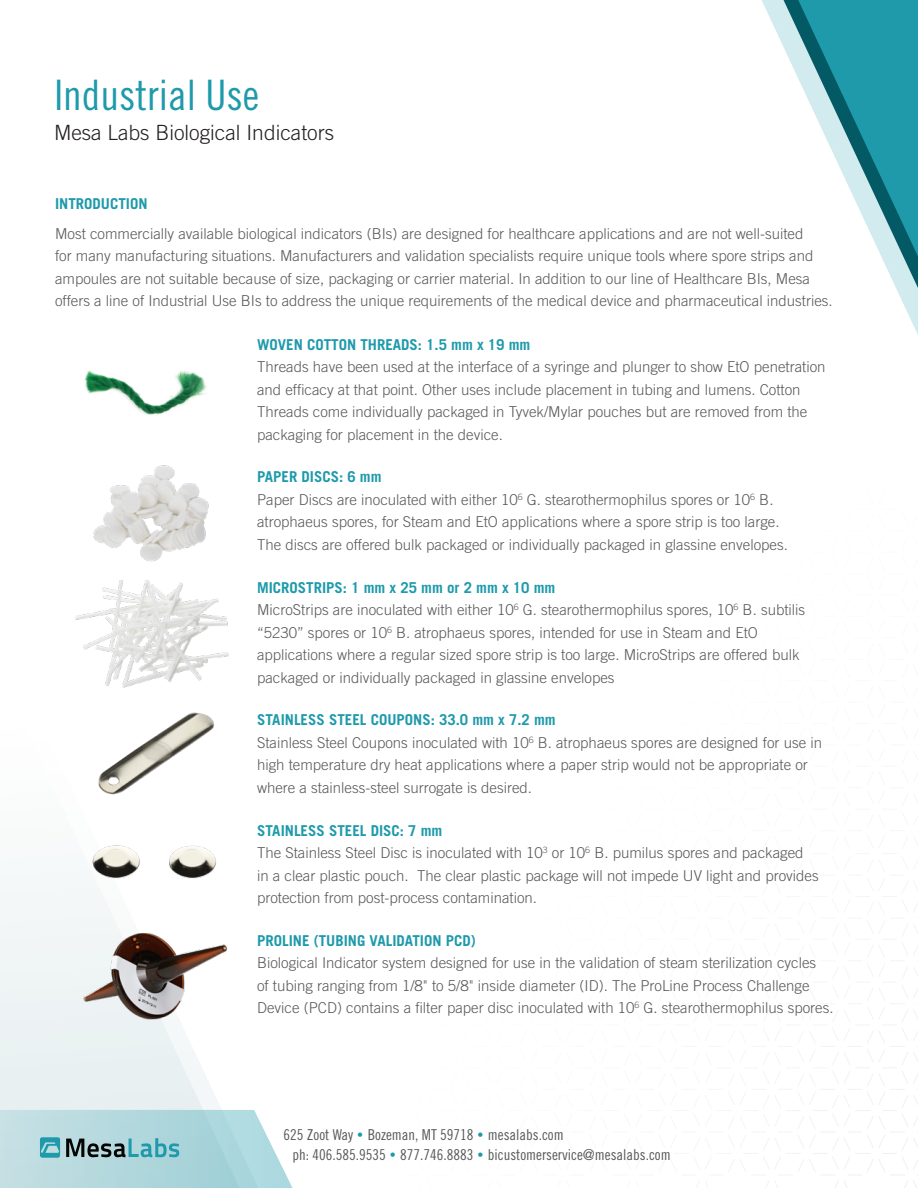
<style>
.page{position:relative;width:918px;height:1188px;background:#fff}
.page>*{position:absolute;margin:0;border:0;box-sizing:border-box;transform-origin:0 0}
.t1{font:42px "Trade Gothic Cond Eighteen";color:#1e9aab}
.t2{font:300 21px "Trade Gothic";color:#231f20}
.Body_Copy{font:300 15px/22.5px "Trade Gothic";color:#57585a}
.Subheads-no_space_af{font:700 15px "Trade Gothic";color:#1e9aab}
.t3{font:15px "Trade Gothic Cond Eighteen";color:#57585a}
.s1{font-size:12px;color:#1e9aab}
</style>
<div class="page">
<svg style="left:0;top:890px;width:222px;height:220px;fill:#eaf1f2"></svg>
<svg style="left:720px;top:1007px;width:198px;height:165px"></svg>
<svg style="left:762px;top:0;width:156px;height:335px"></svg>
<svg style="left:777px;top:0;width:141px;height:306px"></svg>
<svg style="left:0;top:1110px;width:293px;height:78px;background:#afd4d9"></svg>
<img style="left:39px;top:914px;width:189px;height:122px">
<img style="left:45px;top:845px;width:183px;height:89px">
<img style="left:98px;top:712px;width:116px;height:83px">
<img style="left:75px;top:465px;width:154px;height:223px">
<img style="left:85px;top:371px;width:122px;height:44px">
<p class="t1" style="left:54px;top:70px;width:207px">Industrial Use</p>
<p class="t2" style="left:54px;top:120px;width:281px">Mesa Labs Biological Indicators</p>
<p class="Subheads-no_space_af" style="left:55px;top:195px;width:94px">INTRODUCTION</p>
<p class="Body_Copy" style="left:55px;top:222px;width:779px">Most commercially available biological indicators (BIs) are designed for healthcare applications and are not well-suited<br>for many manufacturing situations. Manufacturers and validation specialists require unique tools where spore strips and ampoules are not suitable because of size, packaging or carrier material. In addition to our line of Healthcare BIs, Mesa offers a line of Industrial Use BIs to address the unique requirements of the medical device and pharmaceutical industries.</p>
<p class="Subheads-no_space_af" style="left:257px;top:335px;width:275px">WOVEN COTTON THREADS: 1.5 mm x 19 mm</p>
<p class="Body_Copy" style="left:257px;top:355px;width:570px">Threads have been used at the interface of a syringe and plunger to show EtO penetration and efficacy at that point. Other uses include placement in tubing and lumens. Cotton Threads come individually packaged in Tyvek/Mylar pouches but are removed from the packaging for placement in the device.</p>
<p class="Subheads-no_space_af" style="left:257px;top:468px;width:126px">PAPER DISCS: 6 mm</p>
<p class="Body_Copy" style="left:257px;top:488px;width:532px">Paper Discs are inoculated with either 10<sup>6</sup> G. stearothermophilus spores or 10<sup>6</sup> B. atrophaeus spores, for Steam and EtO applications where a spore strip is too large.<br>The discs are offered bulk packaged or individually packaged in glassine envelopes.</p>
<p class="Subheads-no_space_af" style="left:257px;top:578px;width:300px">MICROSTRIPS: 1 mm x 25 mm or 2 mm x 10 mm</p>
<p class="Body_Copy" style="left:257px;top:598px;width:550px">MicroStrips are inoculated with either 10<sup>6</sup> G. stearothermophilus spores, 10<sup>6</sup> B. subtilis “5230” spores or 10<sup>6</sup> B. atrophaeus spores, intended for use in Steam and EtO applications where a regular sized spore strip is too large. MicroStrips are offered bulk packaged or individually packaged in glassine envelopes</p>
<p class="Subheads-no_space_af" style="left:257px;top:711px;width:300px">STAINLESS STEEL COUPONS: 33.0 mm x 7.2 mm</p>
<p class="Body_Copy" style="left:257px;top:731px;width:566px">Stainless Steel Coupons inoculated with 10<sup>6</sup> B. atrophaeus spores are designed for use in high temperature dry heat applications where a paper strip would not be appropriate or where a stainless-steel surrogate is desired.</p>
<p class="Subheads-no_space_af" style="left:257px;top:821px;width:187px">STAINLESS STEEL DISC: 7 mm</p>
<p class="Body_Copy" style="left:257px;top:841px;width:563px">The Stainless Steel Disc is inoculated with 10<sup>3</sup> or 10<sup>6</sup> B. pumilus spores and packaged in a clear plastic pouch. The clear plastic package will not impede UV light and provides protection from post-process contamination.</p>
<p class="Subheads-no_space_af" style="left:257px;top:931px;width:220px">PROLINE (TUBING VALIDATION PCD)</p>
<p class="Body_Copy" style="left:257px;top:952px;width:578px">Biological Indicator system designed for use in the validation of steam sterilization cycles<br>of tubing ranging from 1/8" to 5/8" inside diameter (ID). The ProLine Process Challenge<br>Device (PCD) contains a filter paper disc inoculated with 10<sup>6</sup> G. stearothermophilus spores.</p>
<p class="t3" style="left:284px;top:1126px;width:282px">625 Zoot Way <span class="s1">•</span> Bozeman, MT 59718 <span class="s1">•</span> mesalabs.com</p>
<p class="t3" style="left:293px;top:1146px;width:380px">ph: 406.585.9535 <span class="s1">•</span> 877.746.8883 <span class="s1">•</span> bicustomerservice@mesalabs.com</p>
</div>
